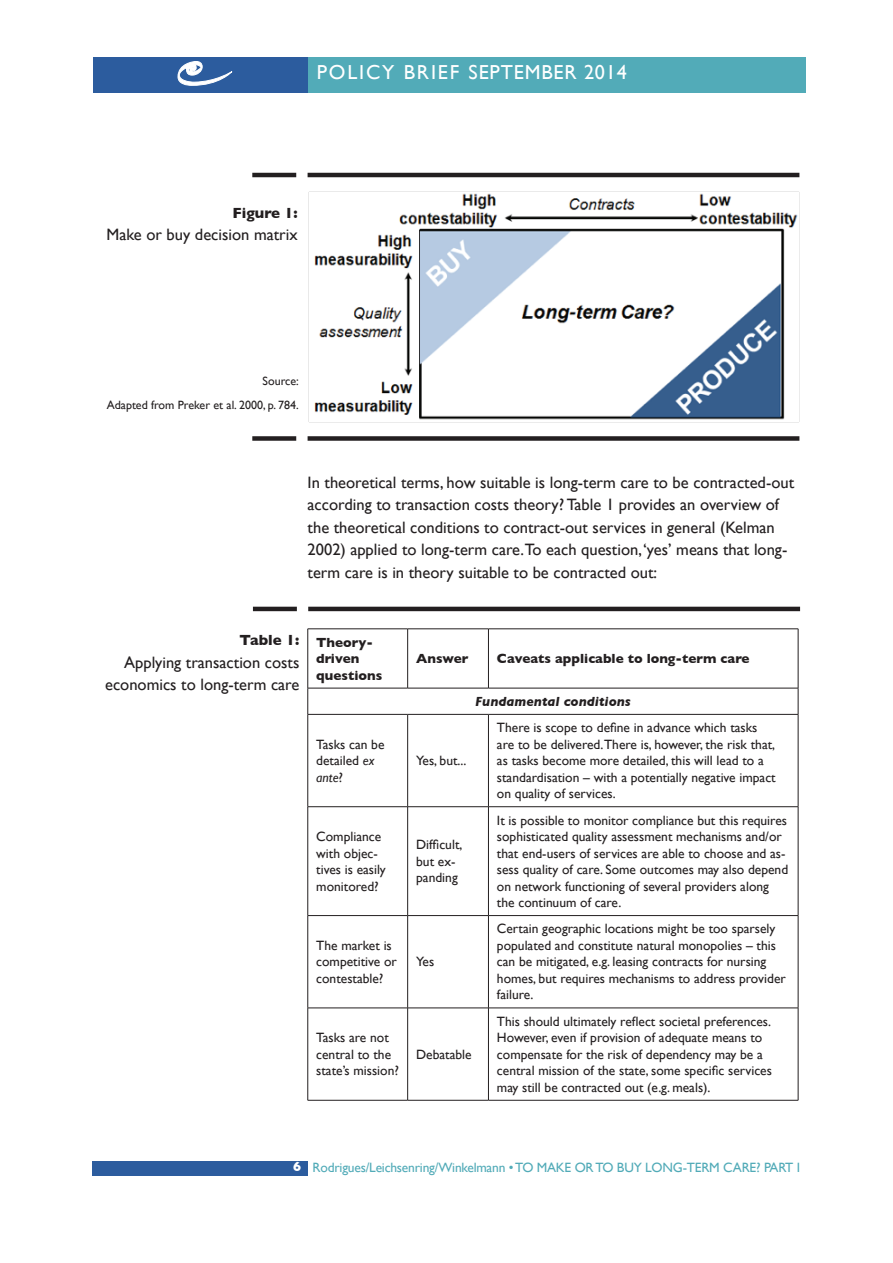
<style>
.page{position:relative;width:893px;height:1263px;background:#fff}
.page>*{position:absolute;margin:0;border:0;box-sizing:border-box;transform-origin:0 0}
.t1{font:20.25px "Gill Sans";letter-spacing:.065em;color:#fff}
.t2{font:16.5px/22.5px "Gill Sans";color:#231f20}
.t3{font:700 15px "Gill Sans";color:#231f20}
.t4{font:13.5px/16.5px "Gill Sans";color:#231f20}
.t5{font:13.5px "Gill Sans";letter-spacing:-.015em;color:#52abb8}
.t6{font:700 13.5px/16.5px "Gill Sans";color:#231f20}
.t7{font:italic 700 13.5px "Gill Sans";color:#231f20}
.t8{font:700 13.5px "Gill Sans";color:#fff}
.t9{font:12px/24px "Gill Sans";color:#231f20;text-align:right}
.s1{font-style:italic}
</style>
<div class="page">
<div style="left:308px;top:57px;width:498px;height:35px;background:#52abb8"></div>
<div style="left:94px;top:57px;width:214px;height:35px;background:#2c5c9e"></div>
<svg style="left:178px;top:61px;width:54px;height:25px"></svg>
<div style="left:92px;top:1161px;width:216px;height:14px;background:#2c5c9e"></div>
<hr style="left:308px;top:628px;width:100px;height:1px;background:#231f20">
<hr style="left:307px;top:629px;width:1px;height:59px;background:#231f20">
<hr style="left:408px;top:628px;width:80px;height:1px;background:#231f20">
<hr style="left:407px;top:629px;width:1px;height:59px;background:#231f20">
<hr style="left:488px;top:628px;width:310px;height:1px;background:#231f20">
<hr style="left:488px;top:629px;width:1px;height:59px;background:#231f20">
<hr style="left:798px;top:629px;width:1px;height:59px;background:#231f20">
<hr style="left:308px;top:688px;width:100px;height:1px;background:#231f20">
<svg style="left:307px;top:688px;width:1px;height:26px"></svg>
<hr style="left:408px;top:688px;width:80px;height:1px;background:#231f20">
<hr style="left:488px;top:688px;width:310px;height:1px;background:#231f20">
<svg style="left:798px;top:688px;width:1px;height:26px"></svg>
<hr style="left:308px;top:714px;width:100px;height:1px;background:#231f20">
<hr style="left:307px;top:714px;width:1px;height:92px;background:#231f20">
<hr style="left:408px;top:714px;width:80px;height:1px;background:#231f20">
<hr style="left:407px;top:714px;width:1px;height:92px;background:#231f20">
<hr style="left:488px;top:714px;width:310px;height:1px;background:#231f20">
<hr style="left:488px;top:714px;width:1px;height:92px;background:#231f20">
<hr style="left:798px;top:714px;width:1px;height:92px;background:#231f20">
<hr style="left:308px;top:806px;width:100px;height:1px;background:#231f20">
<hr style="left:307px;top:807px;width:1px;height:108px;background:#231f20">
<hr style="left:408px;top:806px;width:80px;height:1px;background:#231f20">
<hr style="left:407px;top:807px;width:1px;height:108px;background:#231f20">
<hr style="left:488px;top:806px;width:310px;height:1px;background:#231f20">
<hr style="left:488px;top:807px;width:1px;height:108px;background:#231f20">
<hr style="left:798px;top:807px;width:1px;height:108px;background:#231f20">
<hr style="left:308px;top:915px;width:100px;height:1px;background:#231f20">
<hr style="left:307px;top:916px;width:1px;height:92px;background:#231f20">
<hr style="left:408px;top:915px;width:80px;height:1px;background:#231f20">
<hr style="left:407px;top:916px;width:1px;height:92px;background:#231f20">
<hr style="left:488px;top:915px;width:310px;height:1px;background:#231f20">
<hr style="left:488px;top:916px;width:1px;height:92px;background:#231f20">
<hr style="left:798px;top:916px;width:1px;height:92px;background:#231f20">
<hr style="left:308px;top:1008px;width:100px;height:1px;background:#231f20">
<hr style="left:307px;top:1008px;width:1px;height:92px;background:#231f20">
<hr style="left:408px;top:1008px;width:80px;height:1px;background:#231f20">
<hr style="left:407px;top:1008px;width:1px;height:92px;background:#231f20">
<hr style="left:488px;top:1008px;width:310px;height:1px;background:#231f20">
<hr style="left:488px;top:1008px;width:1px;height:92px;background:#231f20">
<hr style="left:798px;top:1008px;width:1px;height:92px;background:#231f20">
<hr style="left:308px;top:1100px;width:100px;height:1px;background:#231f20">
<hr style="left:408px;top:1100px;width:80px;height:1px;background:#231f20">
<hr style="left:488px;top:1100px;width:310px;height:1px;background:#231f20">
<hr style="left:252px;top:173px;width:44px;height:4px;background:#231f20">
<hr style="left:308px;top:173px;width:491px;height:4px;background:#231f20">
<div style="left:252px;top:436px;width:44px;height:5px;background:#231f20"></div>
<div style="left:308px;top:436px;width:491px;height:5px;background:#231f20"></div>
<img style="left:308px;top:192px;width:490px;height:230px">
<hr style="left:253px;top:607px;width:44px;height:4px;background:#231f20">
<hr style="left:308px;top:607px;width:492px;height:4px;background:#231f20">
<h1 class="t1" style="left:317px;top:60px;width:312px">Policy Brief september 2014</h1>
<p class="t3" style="left:232px;top:204px;width:67px">Figure 1:</p>
<p class="t2" style="left:107px;top:223px;width:193px">Make or buy decision matrix</p>
<p class="t9" style="left:107px;top:368px;width:193px">Source:<br>Adapted from Preker et al. 2000, p. 784.</p>
<p class="t2" style="left:308px;top:471px;width:488px">In theoretical terms, how suitable is long-term care to be contracted-out according to transaction costs theory? Table 1 provides an overview of the theoretical conditions to contract-out services in general (Kelman 2002) applied to long-term care.To each question, ‘yes’ means that long&shy;term care is in theory suitable to be contracted out:</p>
<p class="t3" style="left:239px;top:631px;width:61px">Table 1:</p>
<p class="t2" style="left:105px;top:651px;width:196px;text-align:right">Applying transaction costs economics to long-term care</p>
<p class="t6" style="left:316px;top:634px;width:67px">Theory&shy;driven questions</p>
<p class="t4" style="left:316px;top:736px;width:70px">Tasks can be detailed <span class="s1">ex ante</span>?</p>
<p class="t6" style="left:416px;top:650px;width:54px">Answer</p>
<p class="t6" style="left:497px;top:650px;width:254px">Caveats applicable to long-term care</p>
<p class="t7" style="left:475px;top:693px;width:157px">Fundamental conditions</p>
<p class="t4" style="left:416px;top:752px;width:52px">Yes, but...</p>
<p class="t4" style="left:497px;top:719px;width:280px">There is scope to define in advance which tasks are to be delivered.There is, however, the risk that, as tasks become more detailed, this will lead to a standardisation – with a potentially negative impact on quality of services.</p>
<p class="t4" style="left:316px;top:828px;width:71px">Compliance with objec&shy;tives is easily monitored?</p>
<p class="t4" style="left:416px;top:836px;width:48px">Difficult, but ex&shy;panding</p>
<p class="t4" style="left:316px;top:937px;width:82px">The market is competitive or contestable?</p>
<p class="t4" style="left:416px;top:953px;width:20px">Yes</p>
<p class="t4" style="left:316px;top:1029px;width:84px">Tasks are not central to the state’s mission?</p>
<p class="t4" style="left:416px;top:1046px;width:57px">Debatable</p>
<p class="t4" style="left:497px;top:811px;width:293px">It is possible to monitor compliance but this requires sophisticated quality assessment mechanisms and/or that end-users of services are able to choose and as&shy;sess quality of care. Some outcomes may also depend on network functioning of several providers along the continuum of care.</p>
<p class="t4" style="left:497px;top:920px;width:290px">Certain geographic locations might be too sparsely populated and constitute natural monopolies – this can be mitigated, e.g. leasing contracts for nursing homes, but requires mechanisms to address provider failure.</p>
<p class="t4" style="left:497px;top:1013px;width:276px">This should ultimately reflect societal preferences.<br>However, even if provision of adequate means to compensate for the risk of dependency may be a central mission of the state, some specific services may still be contracted out (e.g. meals).</p>
<p class="t8" style="left:293px;top:1159px;width:10px">6</p>
<p class="t5" style="left:313px;top:1159px;width:487px">Rodrigues/Leichsenring/Winkelmann •To Make or to Buy Long-term Care? part I</p>
</div>
